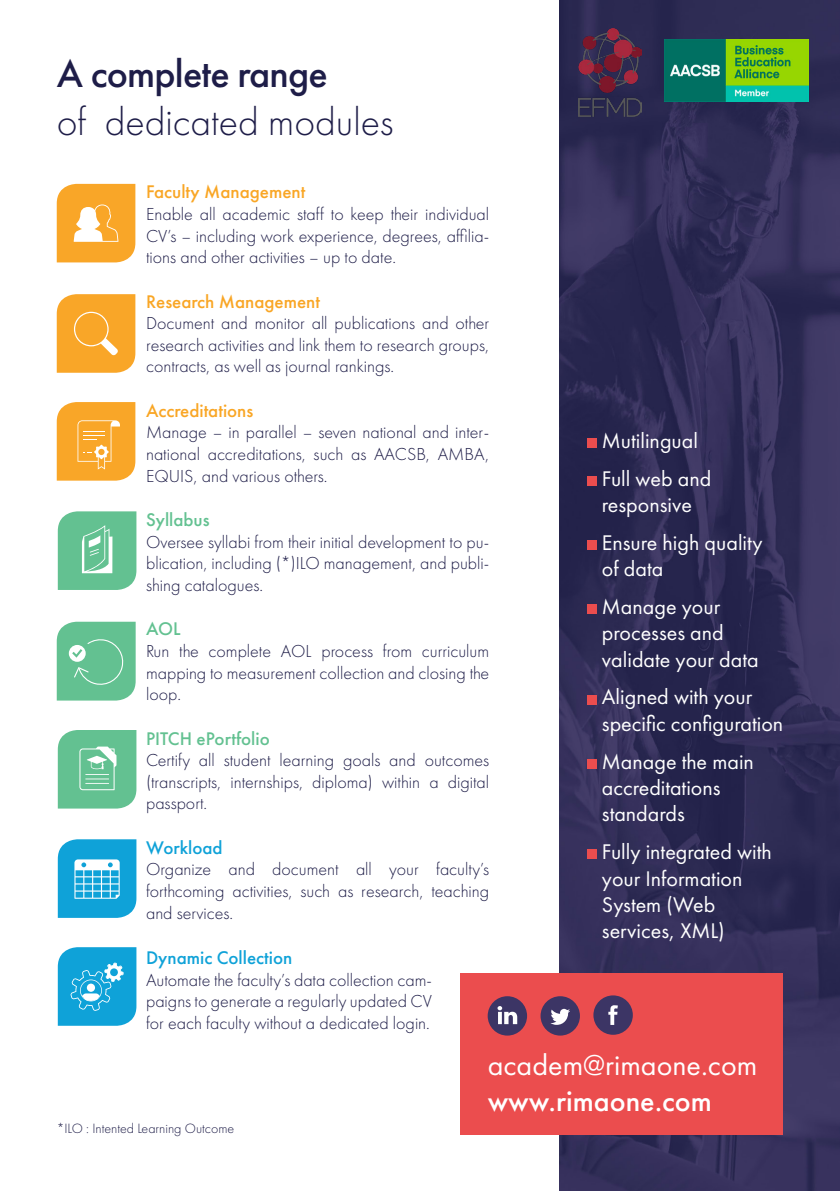
<style>
.page{position:relative;width:840px;height:1191px;background:#fff}
.page>*{position:absolute;margin:0;border:0;box-sizing:border-box;transform-origin:0 0}
.t1{font:300 40px "Futura PT";color:#1e1d48}
.t2{font:500 40px "Futura PT";letter-spacing:-.02em;color:#1e1d48}
.t3{font:30px "Futura PT";color:#fff}
.t4{font:500 30px "Futura PT";color:#fff}
.t5{font:22px/26.4px "Futura PT";color:#fff}
.t6{font:500 19px "Futura PT";color:#f9a625}
.t7{font:500 19px "Futura PT";color:#63c191}
.t8{font:500 19px "Futura PT";color:#0fa2d8}
.t9{font:300 18px/21.6px "Futura PT";color:#1e1d48;text-align:justify}
.t10{font:300 14px "Futura PT";color:#1e1d48}
</style>
<div class="page">
<img style="left:559px;top:0;width:280px;height:1191px">
<div style="left:586px;top:438px;width:10px;height:10px;background:#eb4d4e"></div>
<div style="left:586px;top:475px;width:10px;height:10px;background:#eb4d4e"></div>
<div style="left:586px;top:540px;width:10px;height:10px;background:#eb4d4e"></div>
<div style="left:586px;top:604px;width:10px;height:10px;background:#eb4d4e"></div>
<div style="left:586px;top:694px;width:10px;height:10px;background:#eb4d4e"></div>
<div style="left:586px;top:758px;width:10px;height:10px;background:#eb4d4e"></div>
<div style="left:586px;top:849px;width:10px;height:10px;background:#eb4d4e"></div>
<div style="left:460px;top:973px;width:322px;height:161px;background:#eb4d4e"></div>
<div style="left:540px;top:996px;width:39px;height:39px;background:#3c3565;border-radius:50%"></div>
<svg style="left:550px;top:1008px;width:20px;height:16px"></svg>
<div style="left:593px;top:995px;width:39px;height:39px;background:#3c3565;border-radius:50%"></div>
<svg style="left:608px;top:1005px;width:9px;height:20px"></svg>
<div style="left:487px;top:996px;width:39px;height:39px;background:#3c3565;border-radius:50%"></div>
<svg style="left:497px;top:1006px;width:20px;height:18px"></svg>
<svg style="left:58px;top:730px;width:78px;height:78px;background:#72c79b"></svg>
<svg style="left:58px;top:511px;width:78px;height:79px;background:#73c79c"></svg>
<svg style="left:58px;top:839px;width:78px;height:79px;background:#35b0de"></svg>
<svg style="left:58px;top:947px;width:78px;height:78px;background:#29acdc"></svg>
<svg style="left:57px;top:294px;width:78px;height:79px;background:#f9ac37"></svg>
<svg style="left:57px;top:402px;width:78px;height:78px;background:#f9ad39"></svg>
<svg style="left:57px;top:184px;width:78px;height:78px;background:#f9b347"></svg>
<svg style="left:57px;top:621px;width:79px;height:79px;background:#71c69a"></svg>
<img style="left:578px;top:28px;width:62px;height:90px">
<img style="left:663px;top:40px;width:144px;height:61px">
<p class="t2" style="left:57px;top:50px;width:272px">A complete range</p>
<p class="t1" style="left:57px;top:99px;width:338px">of dedicated modules</p>
<p class="t6" style="left:146px;top:181px;width:161px">Faculty Management</p>
<p class="t9" style="left:146px;top:203px;width:344px">Enable all academic staff to keep their individual CV’s – including work experience, degrees, affilia&shy;tions and other activities – up to date.</p>
<p class="t6" style="left:146px;top:290px;width:175px">Research Management</p>
<p class="t9" style="left:146px;top:312px;width:344px">Document and monitor all publications and other research activities and link them to research groups, contracts, as well as journal rankings.</p>
<p class="t6" style="left:146px;top:399px;width:109px">Accreditations</p>
<p class="t9" style="left:146px;top:422px;width:344px">Manage – in parallel – seven national and inter&shy;national accreditations, such as AACSB, AMBA, EQUIS, and various others.</p>
<p class="t7" style="left:146px;top:508px;width:65px">Syllabus</p>
<p class="t9" style="left:146px;top:531px;width:344px">Oversee syllabi from their initial development to pu&shy;blication, including (*)ILO management, and publi&shy;shing catalogues.</p>
<p class="t7" style="left:146px;top:617px;width:36px">AOL</p>
<p class="t9" style="left:146px;top:640px;width:344px">Run the complete AOL process from curriculum mapping to measurement collection and closing the loop.</p>
<p class="t7" style="left:146px;top:727px;width:125px">PITCH ePortfolio</p>
<p class="t9" style="left:146px;top:749px;width:344px">Certify all student learning goals and outcomes (transcripts, internships, diploma) within a digital passport.</p>
<p class="t8" style="left:146px;top:836px;width:78px">Workload</p>
<p class="t9" style="left:146px;top:858px;width:344px">Organize and document all your faculty’s forthcoming activities, such as research, teaching and services.</p>
<p class="t8" style="left:146px;top:946px;width:148px">Dynamic Collection</p>
<p class="t9" style="left:146px;top:969px;width:287px">Automate the faculty’s data collection cam&shy;paigns to generate a regularly updated CV for each faculty without a dedicated login.</p>
<p class="t5" style="left:601px;top:427px;width:97px">Mutilingual</p>
<p class="t5" style="left:601px;top:465px;width:111px">Full web and responsive</p>
<p class="t5" style="left:601px;top:529px;width:162px">Ensure high quality of data</p>
<p class="t5" style="left:601px;top:593px;width:158px">Manage your processes and validate your data</p>
<p class="t5" style="left:601px;top:684px;width:183px">Aligned with your specific configuration</p>
<p class="t5" style="left:601px;top:748px;width:153px">Manage the main accreditations standards</p>
<p class="t5" style="left:601px;top:838px;width:171px">Fully integrated with your Information<br>System (Web services, XML)</p>
<p class="t10" style="left:57px;top:1120px;width:179px">*ILO : Intented Learning Outcome</p>
<p class="t3" style="left:487px;top:1047px;width:271px">academ@rimaone.com</p>
<p class="t4" style="left:487px;top:1083px;width:225px">www.rimaone.com</p>
</div>
